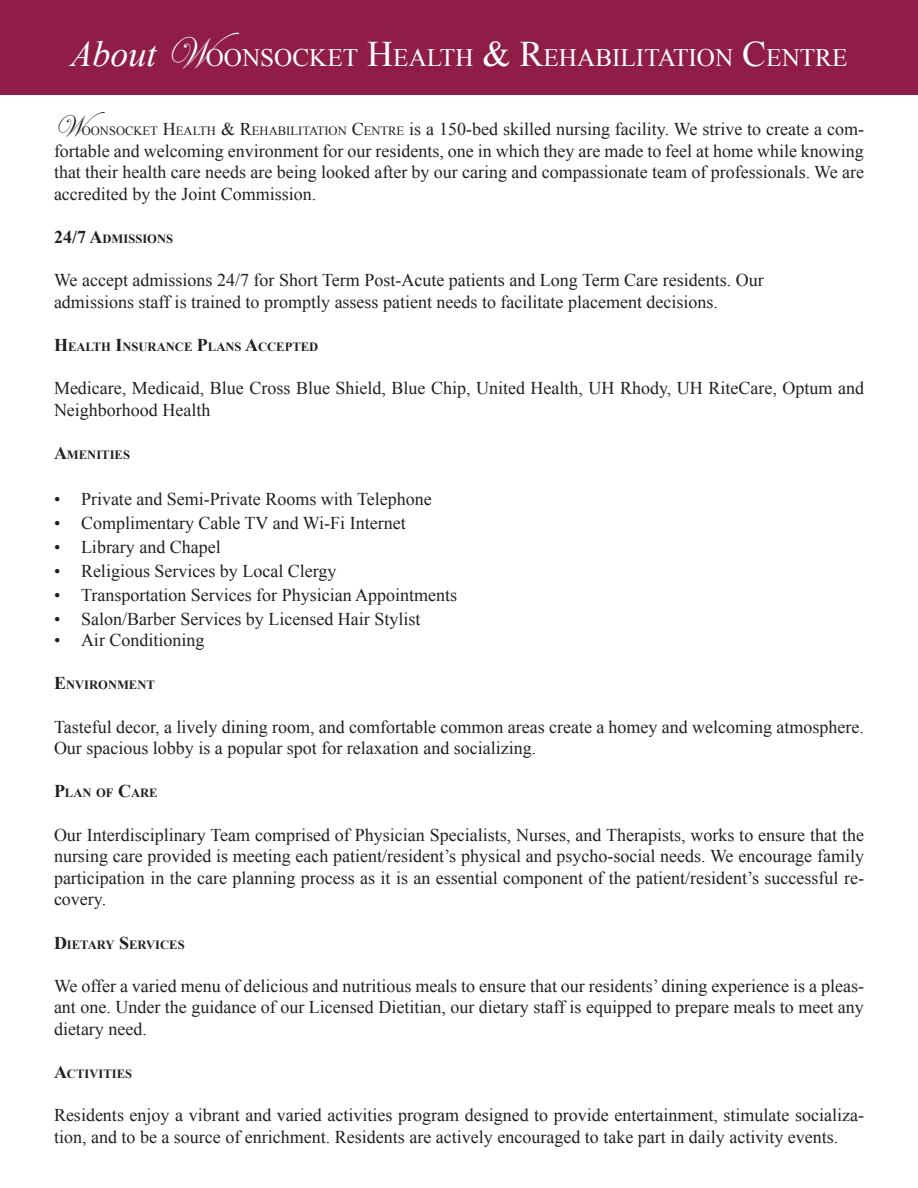
<style>
.page{position:relative;width:918px;height:1188px;background:#fff}
.page>*{position:absolute;margin:0;border:0;box-sizing:border-box;transform-origin:0 0}
.t1{font:30px "Edwardian Script ITC";color:#231f20}
.t2{font:25.2px "Times New Roman";color:#fff}
.t3{font:18px/21.6px "Times New Roman";color:#231f20;text-align:justify}
.t4{font:700 12.6px "Times New Roman";color:#231f20}
.s1{font-style:italic;font-size:36px}
.s2{font-family:"Edwardian Script ITC";font-size:43.5px}
.s3{font-size:36px}
.s4{font-size:12.6px}
.s5{font-style:inherit}
.s6{font-size:18px}
</style>
<div class="page">
<div style="left:0;top:0;width:918px;height:94px;background:#901d47"></div>
<p class="t2" style="left:71px;top:40px;width:778px"><span class="s1">About</span> <span class="s2">W</span>OONSOCKET <span class="s3">H</span>EALTH <span class="s3">&amp; R</span>EHABILITATION <span class="s3">C</span>ENTRE</p>
<p class="t1" style="left:54px;top:110px;width:52px">W</p>
<p class="t3" style="left:54px;top:118px;width:812px;text-indent:28px"><span class="s4">OONSOCKET</span> <span class="s5">H</span><span class="s4">EALTH</span> <span class="s5">&amp; R</span><span class="s4">EHABILITATION</span> <span class="s5">C</span><span class="s4">ENTRE</span> is a 150-bed skilled nursing facility. We strive to create a com&shy;fortable and welcoming environment for our residents, one in which they are made to feel at home while knowing that their health care needs are being looked after by our caring and compassionate team of professionals. We are accredited by the Joint Commission.</p>
<p class="t4" style="left:54px;top:230px;width:121px"><span class="s6">24/7 A</span>DMISSIONS</p>
<p class="t3" style="left:54px;top:269px;width:711px">We accept admissions 24/7 for Short Term Post-Acute patients and Long Term Care residents. Our</p>
<p class="t3" style="left:54px;top:291px;width:666px">admissions staff is trained to promptly assess patient needs to facilitate placement decisions.</p>
<p class="t4" style="left:54px;top:338px;width:266px"><span class="s6">H</span>EALTH <span class="s6">I</span>NSURANCE <span class="s6">P</span>LANS <span class="s6">A</span>CCEPTED</p>
<p class="t3" style="left:54px;top:377px;width:812px">Medicare, Medicaid, Blue Cross Blue Shield, Blue Chip, United Health, UH Rhody, UH RiteCare, Optum and<br>Neighborhood Health</p>
<p class="t4" style="left:54px;top:446px;width:78px"><span class="s6">A</span>MENITIES</p>
<p class="t3" style="left:54px;top:488px;width:379px">• Private and Semi-Private Rooms with Telephone</p>
<p class="t3" style="left:54px;top:512px;width:353px">• Complimentary Cable TV and Wi-Fi Internet</p>
<p class="t3" style="left:54px;top:536px;width:168px">• Library and Chapel</p>
<p class="t3" style="left:54px;top:560px;width:284px">• Religious Services by Local Clergy</p>
<p class="t3" style="left:54px;top:584px;width:405px">• Transportation Services for Physician Appointments</p>
<p class="t3" style="left:54px;top:608px;width:368px">• Salon/Barber Services by Licensed Hair Stylist</p>
<p class="t3" style="left:54px;top:629px;width:152px">• Air Conditioning</p>
<p class="t4" style="left:54px;top:677px;width:102px"><span class="s6">E</span>NVIRONMENT</p>
<p class="t3" style="left:54px;top:716px;width:812px">Tasteful decor, a lively dining room, and comfortable common areas create a homey and welcoming atmosphere.<br>Our spacious lobby is a popular spot for relaxation and socializing.</p>
<p class="t4" style="left:54px;top:785px;width:105px"><span class="s6">P</span>LAN OF <span class="s6">C</span>ARE</p>
<p class="t3" style="left:54px;top:824px;width:812px">Our Interdisciplinary Team comprised of Physician Specialists, Nurses, and Therapists, works to ensure that the nursing care provided is meeting each patient/resident’s physical and psycho-social needs. We encourage family participation in the care planning process as it is an essential component of the patient/resident’s successful re&shy;covery.</p>
<p class="t4" style="left:54px;top:936px;width:132px"><span class="s6">D</span>IETARY <span class="s6">S</span>ERVICES</p>
<p class="t3" style="left:54px;top:975px;width:811px">We offer a varied menu of delicious and nutritious meals to ensure that our residents’ dining experience is a pleas&shy;ant one. Under the guidance of our Licensed Dietitian, our dietary staff is equipped to prepare meals to meet any dietary need.</p>
<p class="t4" style="left:54px;top:1065px;width:80px"><span class="s6">A</span>CTIVITIES</p>
<p class="t3" style="left:54px;top:1104px;width:811px">Residents enjoy a vibrant and varied activities program designed to provide entertainment, stimulate socializa&shy;tion, and to be a source of enrichment. Residents are actively encouraged to take part in daily activity events.</p>
</div>
